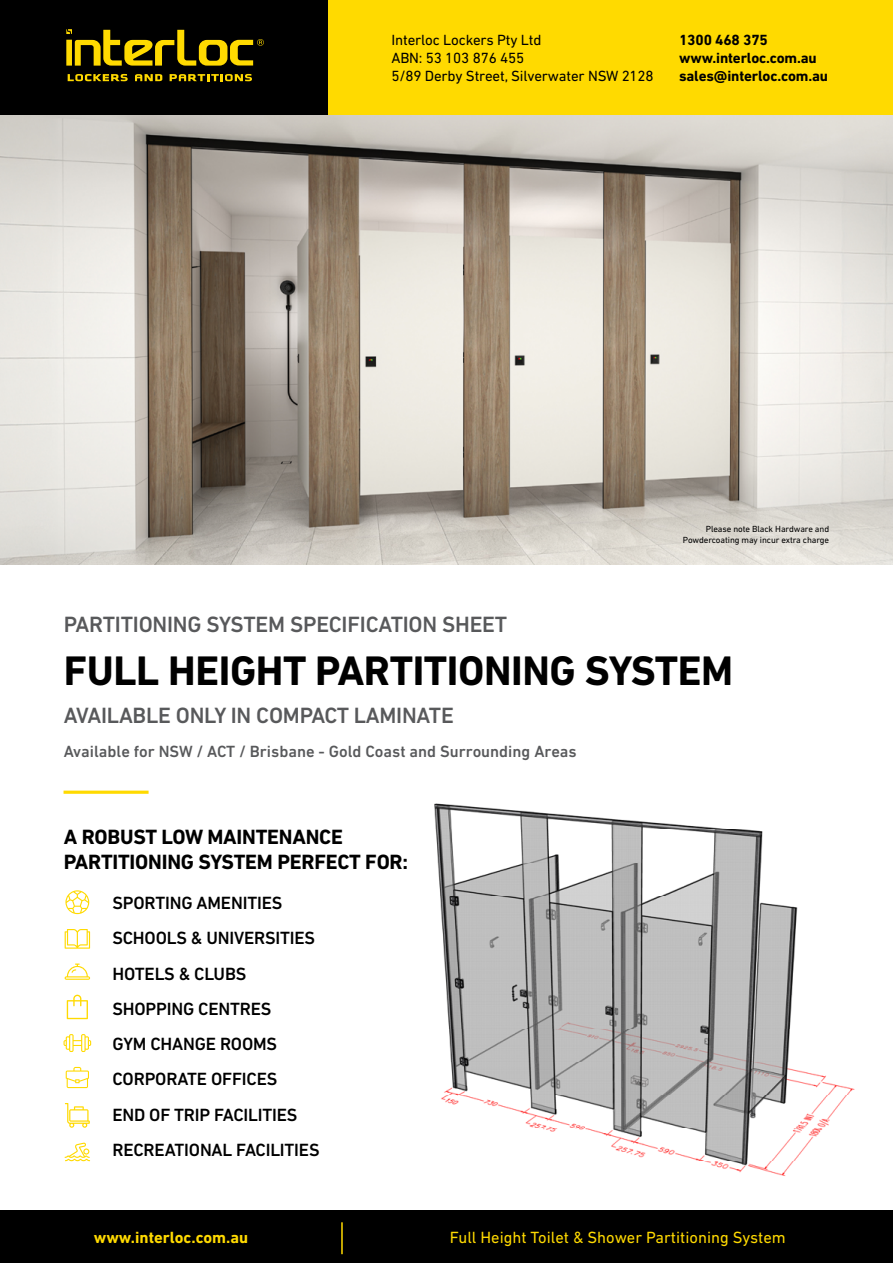
<style>
.page{position:relative;width:893px;height:1263px;background:#fff}
.page>*{position:absolute;margin:0;border:0;box-sizing:border-box;transform-origin:0 0}
.t1{font:700 42px "DIN Next LT Pro";letter-spacing:-.01em;color:#000}
.t2{font:500 22.5px "DIN Next LT Pro";letter-spacing:-.01em;color:#58595b}
.t3{font:700 21px/25.5px "DIN Next LT Pro";letter-spacing:-.01em;color:#000}
.t4{font:500 18px/35.2px "DIN Next LT Pro";letter-spacing:-.01em;color:#000}
.t5{font:500 16.5px "DIN Next LT Pro";color:#58595b}
.t6{font:16.5px "DIN Next LT Pro";color:#ffda00}
.t7{font:700 16.5px "DIN Next LT Pro";color:#ffda00}
.t8{font:15px/18px "DIN Next LT Pro";letter-spacing:-.01em;color:#000}
.t9{font:700 15px/18px "DIN Next LT Pro";letter-spacing:-.01em;color:#000}
.t10{font:9px/10.8px "DIN Next LT Pro";letter-spacing:-.01em;color:#000;text-align:right}
</style>
<div class="page">
<img style="left:0;top:115px;width:893px;height:449px">
<img style="left:434px;top:803px;width:421px;height:373px">
<div style="left:0;top:1210px;width:893px;height:53px;background:#000"></div>
<hr style="left:341px;top:1222px;width:2px;height:32px;background:#ffda00">
<hr style="left:64px;top:791px;width:85px;height:3px;background:#ffda00">
<svg style="left:65px;top:890px;width:24px;height:24px"></svg>
<svg style="left:65px;top:929px;width:25px;height:20px"></svg>
<svg style="left:65px;top:963px;width:25px;height:17px"></svg>
<svg style="left:67px;top:995px;width:21px;height:24px"></svg>
<svg style="left:64px;top:1034px;width:27px;height:18px"></svg>
<svg style="left:66px;top:1067px;width:23px;height:21px"></svg>
<svg style="left:65px;top:1103px;width:25px;height:25px"></svg>
<svg style="left:65px;top:1142px;width:25px;height:19px"></svg>
<div style="left:328px;top:0;width:565px;height:115px;background:#ffda00"></div>
<div style="left:0;top:0;width:328px;height:115px;background:#000"></div>
<svg style="left:66px;top:29px;width:198px;height:53px"></svg>
<p class="t8" style="left:391px;top:31px;width:264px">Interloc Lockers Pty Ltd<br>ABN: 53 103 876 455<br>5/89 Derby Street, Silverwater NSW 2128</p>
<p class="t9" style="left:679px;top:31px;width:150px">1300 468 375 www.interloc.com.au sales@interloc.com.au</p>
<p class="t2" style="left:64px;top:611px;width:445px">PARTITIONING SYSTEM SPECIFICATION SHEET</p>
<p class="t10" style="left:683px;top:523px;width:148px">Please note Black Hardware and<br>Powdercoating may incur extra charge</p>
<h1 class="t1" style="left:64px;top:646px;width:671px">FULL HEIGHT PARTITIONING SYSTEM</h1>
<p class="t2" style="left:64px;top:702px;width:392px">AVAILABLE ONLY IN COMPACT LAMINATE</p>
<p class="t5" style="left:64px;top:741px;width:514px">Available for NSW / ACT / Brisbane - Gold Coast and Surrounding Areas</p>
<p class="t3" style="left:64px;top:824px;width:346px">A ROBUST LOW MAINTENANCE<br>PARTITIONING SYSTEM PERFECT FOR:</p>
<p class="t4" style="left:112px;top:885px;width:209px">SPORTING AMENITIES<br>SCHOOLS &amp; UNIVERSITIES<br>HOTELS &amp; CLUBS<br>SHOPPING CENTRES<br>GYM CHANGE ROOMS<br>CORPORATE OFFICES<br>END OF TRIP FACILITIES<br>RECREATIONAL FACILITIES</p>
<p class="t7" style="left:94px;top:1227px;width:156px">www.interloc.com.au</p>
<p class="t6" style="left:450px;top:1228px;width:337px">Full Height Toilet &amp; Shower Partitioning System</p>
</div>
